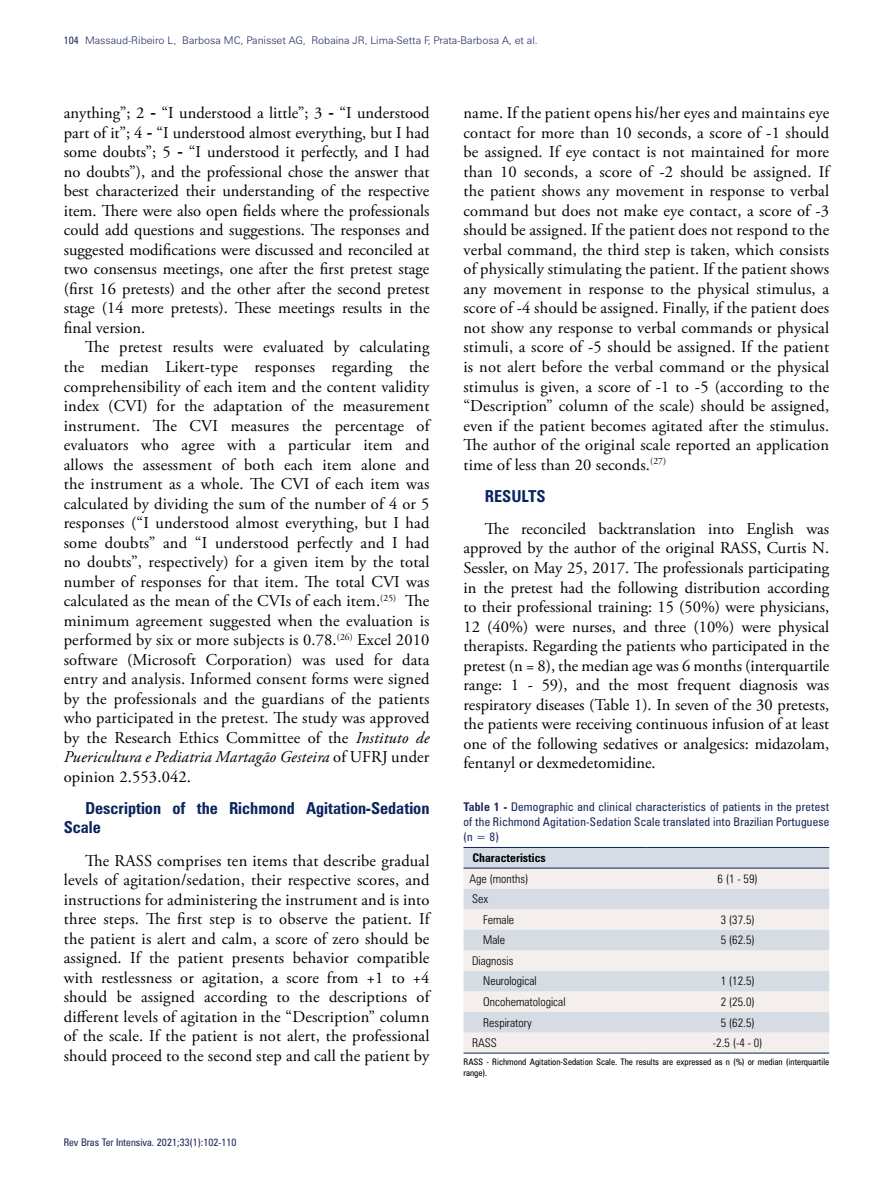
<style>
.page{position:relative;width:893px;height:1191px;background:#fff}
.page>*{position:absolute;margin:0;border:0;box-sizing:border-box;transform-origin:0 0}
.t1{font:16.5px/19.5px "Adobe Garamond Pro";letter-spacing:.01em;color:#000;text-align:justify}
.t2{font:700 condensed 16.5px/19.5px "Zurich BT";color:#0a245e}
.t3{font:condensed 12px/15px "Zurich BT";letter-spacing:.02em;color:#202a5c;text-align:justify}
.t4{font:300 condensed 12px/20.5px "Zurich BT";color:#000}
.t5{font:700 condensed 12px "Zurich BT";color:#000}
.t6{font:300 10.5px "Zurich BT";color:#202a5c}
.t7{font:condensed 10.5px "Zurich BT";color:#202a5c}
.t8{font:condensed 9px/10.8px "Zurich BT";color:#000}
.s1{font-weight:400;font-stretch:condensed}
.s2{font-family:"Arial"}
.s3{font-style:italic}
.s4{font-weight:700}
</style>
<div class="page">
<div style="left:463px;top:848px;width:366px;height:20px;background:#d5dce6"></div>
<div style="left:463px;top:869px;width:366px;height:183px;background:#f4efed"></div>
<svg style="left:463px;top:888px;width:366px;height:144px;background:#e2e4e8"></svg>
<hr style="left:463px;top:847px;width:183px;height:1px;background:#0a245e">
<hr style="left:646px;top:847px;width:183px;height:1px;background:#0a245e">
<hr style="left:463px;top:868px;width:183px;height:1px;background:#0a245e">
<hr style="left:646px;top:868px;width:183px;height:1px;background:#0a245e">
<hr style="left:463px;top:1052px;width:183px;height:1px;background:#0a245e">
<hr style="left:646px;top:1052px;width:183px;height:1px;background:#0a245e">
<p class="t6" style="left:64px;top:34px;width:475px"><span class="s1">104</span> Massaud-Ribeiro L, Barbosa MC, Panisset AG, Robaina JR, Lima-Setta F, Prata-Barbosa A, et al.</p>
<p class="t1" style="left:64px;top:104px;width:367px">anything”; 2 <span class="s2">-</span> “I understood a little”; 3 <span class="s2">-</span> “I understood part of it”; 4 <span class="s2">-</span> “I understood almost everything, but I had some doubts”; 5 <span class="s2">-</span> “I understood it perfectly, and I had no doubts”), and the professional chose the answer that best characterized their understanding of the respective item. There were also open fields where the professionals could add questions and suggestions. The responses and suggested modifications were discussed and reconciled at two consensus meetings, one after the first pretest stage (first 16 pretests) and the other after the second pretest stage (14 more pretests). These meetings results in the final version.</p>
<p class="t1" style="left:64px;top:338px;width:367px;text-indent:21px">The pretest results were evaluated by calculating the median Likert-type responses regarding the comprehensibility of each item and the content validity index (CVI) for the adaptation of the measurement instrument. The CVI measures the percentage of evaluators who agree with a particular item and allows the assessment of both each item alone and the instrument as a whole. The CVI of each item was calculated by dividing the sum of the number of 4 or 5 responses (“I understood almost everything, but I had some doubts” and “I understood perfectly and I had no doubts”, respectively) for a given item by the total number of responses for that item. The total CVI was calculated as the mean of the CVIs of each item.<sup>(25)</sup> The minimum agreement suggested when the evaluation is performed by six or more subjects is 0.78.<sup>(26)</sup> Excel 2010 software (Microsoft Corporation) was used for data entry and analysis. Informed consent forms were signed by the professionals and the guardians of the patients who participated in the pretest. The study was approved by the Research Ethics Committee of the <span class="s3">Instituto de Puericultura e Pediatria Martagão Gesteira</span> of UFRJ under opinion 2.553.042.</p>
<p class="t2" style="left:64px;top:798px;width:367px;text-indent:21px">Description of the Richmond Agitation-Sedation<br>Scale</p>
<p class="t1" style="left:64px;top:851px;width:367px;text-indent:21px">The RASS comprises ten items that describe gradual levels of agitation/sedation, their respective scores, and instructions for administering the instrument and is into three steps. The first step is to observe the patient. If the patient is alert and calm, a score of zero should be assigned. If the patient presents behavior compatible with restlessness or agitation, a score from +1 to +4 should be assigned according to the descriptions of different levels of agitation in the “Description” column of the scale. If the patient is not alert, the professional should proceed to the second step and call the patient by</p>
<p class="t7" style="left:64px;top:1135px;width:174px">Rev Bras Ter Intensiva. 2021;33(1):102-110</p>
<p class="t1" style="left:463px;top:104px;width:367px">name. If the patient opens his/her eyes and maintains eye contact for more than 10 seconds, a score of -1 should be assigned. If eye contact is not maintained for more than 10 seconds, a score of -2 should be assigned. If the patient shows any movement in response to verbal command but does not make eye contact, a score of -3 should be assigned. If the patient does not respond to the verbal command, the third step is taken, which consists of physically stimulating the patient. If the patient shows any movement in response to the physical stimulus, a score of -4 should be assigned. Finally, if the patient does not show any response to verbal commands or physical stimuli, a score of -5 should be assigned. If the patient is not alert before the verbal command or the physical stimulus is given, a score of -1 to -5 (according to the “Description” column of the scale) should be assigned, even if the patient becomes agitated after the stimulus.<br>The author of the original scale reported an application time of less than 20 seconds.<sup>(27)</sup></p>
<p class="t2" style="left:485px;top:486px;width:62px">RESULTS</p>
<p class="t1" style="left:463px;top:519px;width:367px;text-indent:21px">The reconciled backtranslation into English was approved by the author of the original RASS, Curtis N.<br>Sessler, on May 25, 2017. The professionals participating in the pretest had the following distribution according to their professional training: 15 (50%) were physicians, 12 (40%) were nurses, and three (10%) were physical therapists. Regarding the patients who participated in the pretest (n = 8), the median age was 6 months (interquartile range: 1 - 59), and the most frequent diagnosis was respiratory diseases (Table 1). In seven of the 30 pretests, the patients were receiving continuous infusion of at least one of the following sedatives or analgesics: midazolam, fentanyl or dexmedetomidine.</p>
<p class="t3" style="left:463px;top:799px;width:367px"><span class="s4">Table 1 -</span> Demographic and clinical characteristics of patients in the pretest of the Richmond Agitation-Sedation Scale translated into Brazilian Portuguese (n = 8)</p>
<p class="t5" style="left:472px;top:850px;width:75px">Characteristics</p>
<p class="t4" style="left:469px;top:868px;width:61px">Age (months)</p>
<p class="t4" style="left:718px;top:868px;width:42px">6 (1 - 59)</p>
<p class="t4" style="left:483px;top:888px;width:32px;text-indent:-11px">Sex<br>Female</p>
<p class="t4" style="left:721px;top:909px;width:36px">3 (37.5)</p>
<p class="t4" style="left:483px;top:929px;width:23px">Male</p>
<p class="t4" style="left:721px;top:929px;width:36px">5 (62.5)</p>
<p class="t4" style="left:483px;top:950px;width:55px;text-indent:-11px">Diagnosis<br>Neurological</p>
<p class="t4" style="left:721px;top:970px;width:36px">1 (12.5)</p>
<p class="t4" style="left:483px;top:991px;width:84px">Oncohematological</p>
<p class="t4" style="left:721px;top:991px;width:36px">2 (25.0)</p>
<p class="t4" style="left:483px;top:1012px;width:50px">Respiratory</p>
<p class="t4" style="left:721px;top:1012px;width:36px">5 (62.5)</p>
<p class="t4" style="left:472px;top:1032px;width:26px">RASS</p>
<p class="t4" style="left:713px;top:1032px;width:51px">-2.5 (-4 - 0)</p>
<p class="t8" style="left:463px;top:1056px;width:367px">RASS - Richmond Agitation-Sedation Scale. The results are expressed as n (%) or median (interquartile range).</p>
</div>
